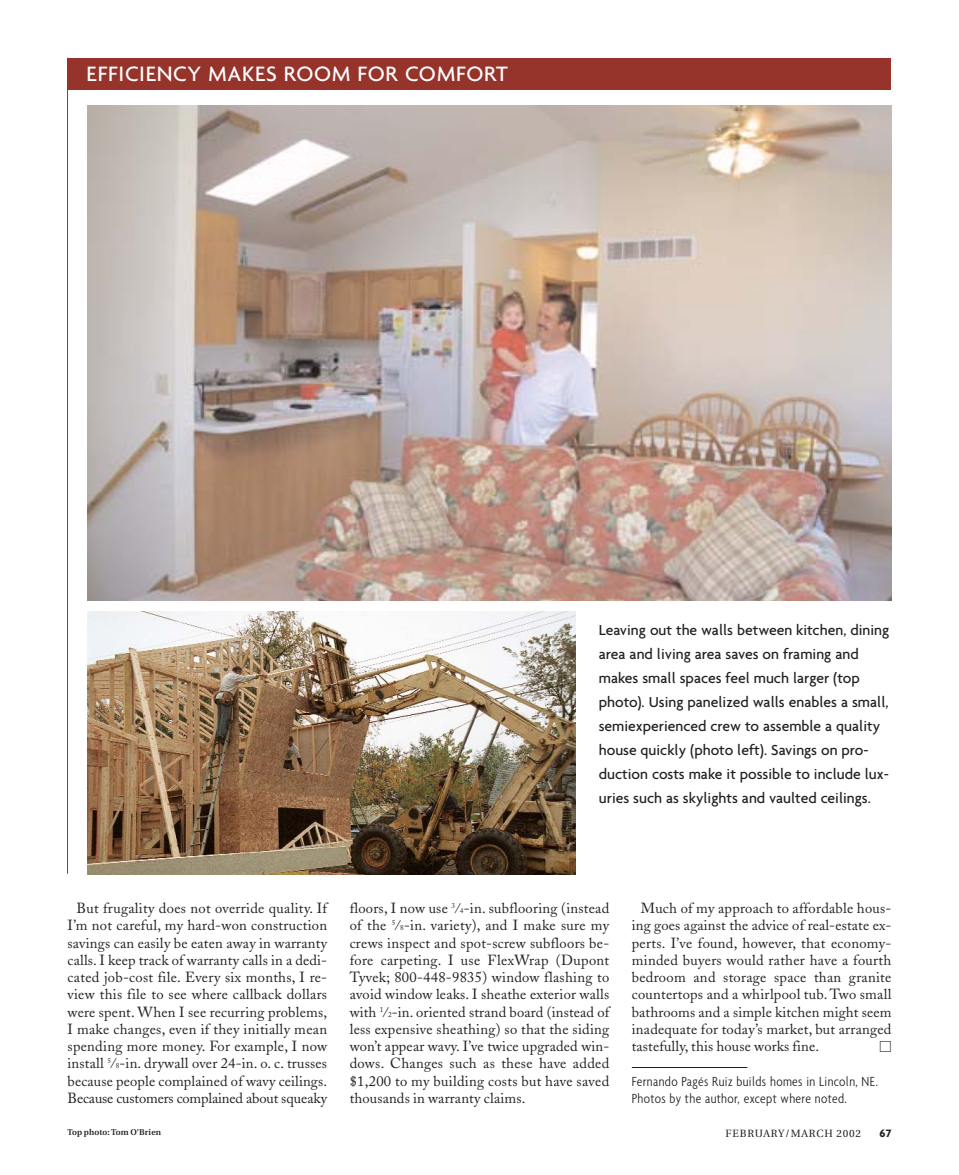
<style>
.page{position:relative;width:959px;height:1175px;background:#fff}
.page>*{position:absolute;margin:0;border:0;box-sizing:border-box;transform-origin:0 0}
.t1{font:500 22.5px "Agenda";letter-spacing:.03em;color:#fff}
.t2{font:500 15.6px/24px "Agenda";color:#231f20}
.t3{font:14.55px/17.2px "Adobe Caslon";letter-spacing:.01em;color:#231f20;text-align:justify}
.t4{font:300 condensed 14.25px/17.2px "Agenda";letter-spacing:.025em;color:#231f20}
.t5{font:700 11.55px "Agenda";color:#231f20}
.t6{font:10.5px "Utopia";letter-spacing:.08em;color:#231f20}
.t7{font:600 8.4px "Utopia";letter-spacing:.015em;color:#231f20}
.s1{font-size:7.2px}
</style>
<div class="page">
<hr style="left:632px;top:1067px;width:115px;height:1px;background:#231f20">
<img style="left:87px;top:106px;width:804px;height:494px">
<img style="left:87px;top:611px;width:488px;height:263px">
<div style="left:68px;top:58px;width:823px;height:31px;background:#96342b"></div>
<hr style="left:67px;top:58px;width:1px;height:815px;background:#96342b">
<h1 class="t1" style="left:87px;top:64px;width:422px">EFFICIENCY MAKES ROOM FOR COMFORT</h1>
<p class="t2" style="left:598px;top:619px;width:292px">Leaving out the walls between kitchen, dining area and living area saves on framing and makes small spaces feel much larger (top photo). Using panelized walls enables a small, semiexperienced crew to assemble a quality house quickly (photo left). Savings on pro&shy;duction costs make it possible to include lux&shy;uries such as skylights and vaulted ceilings.</p>
<p class="t3" style="left:67px;top:901px;width:261px;text-indent:9px">But frugality does not override quality. If I’m not careful, my hard-won construction savings can easily be eaten away in warranty calls. I keep track of warranty calls in a dedi&shy;cated job-cost file. Every six months, I re&shy;view this file to see where callback dollars were spent. When I see recurring problems, I make changes, even if they initially mean spending more money. For example, I now install <sup>5</sup>⁄<span class="s1">8</span>-in. drywall over 24-in. o. c. trusses because people complained of wavy ceilings.<br>Because customers complained about squeaky</p>
<p class="t3" style="left:349px;top:901px;width:261px">floors, I now use <sup>3</sup>⁄<span class="s1">4</span>-in. subflooring (instead of the <sup>5</sup>⁄<span class="s1">8</span>-in. variety), and I make sure my crews inspect and spot-screw subfloors be&shy;fore carpeting. I use FlexWrap (Dupont Tyvek; 800-448-9835) window flashing to avoid window leaks. I sheathe exterior walls with <sup>1</sup>⁄<span class="s1">2</span>-in. oriented strand board (instead of less expensive sheathing) so that the siding won’t appear wavy. I’ve twice upgraded win&shy;dows. Changes such as these have added $1,200 to my building costs but have saved thousands in warranty claims.</p>
<p class="t3" style="left:631px;top:901px;width:261px;text-indent:9px">Much of my approach to affordable hous&shy;ing goes against the advice of real-estate ex&shy;perts. I’ve found, however, that economy&shy;minded buyers would rather have a fourth bedroom and storage space than granite countertops and a whirlpool tub. Two small bathrooms and a simple kitchen might seem inadequate for today’s market, but arranged tastefully, this house works fine.</p>
<p class="t4" style="left:632px;top:1073px;width:248px">Fernando Pagés Ruiz builds homes in Lincoln, NE.<br>Photos by the author, except where noted.</p>
<p class="t7" style="left:68px;top:1128px;width:95px">Top photo: Tom O’Brien</p>
<p class="t6" style="left:725px;top:1128px;width:137px">FEBRUARY/MARCH 2002</p>
<p class="t5" style="left:879px;top:1128px;width:13px">67</p>
</div>
